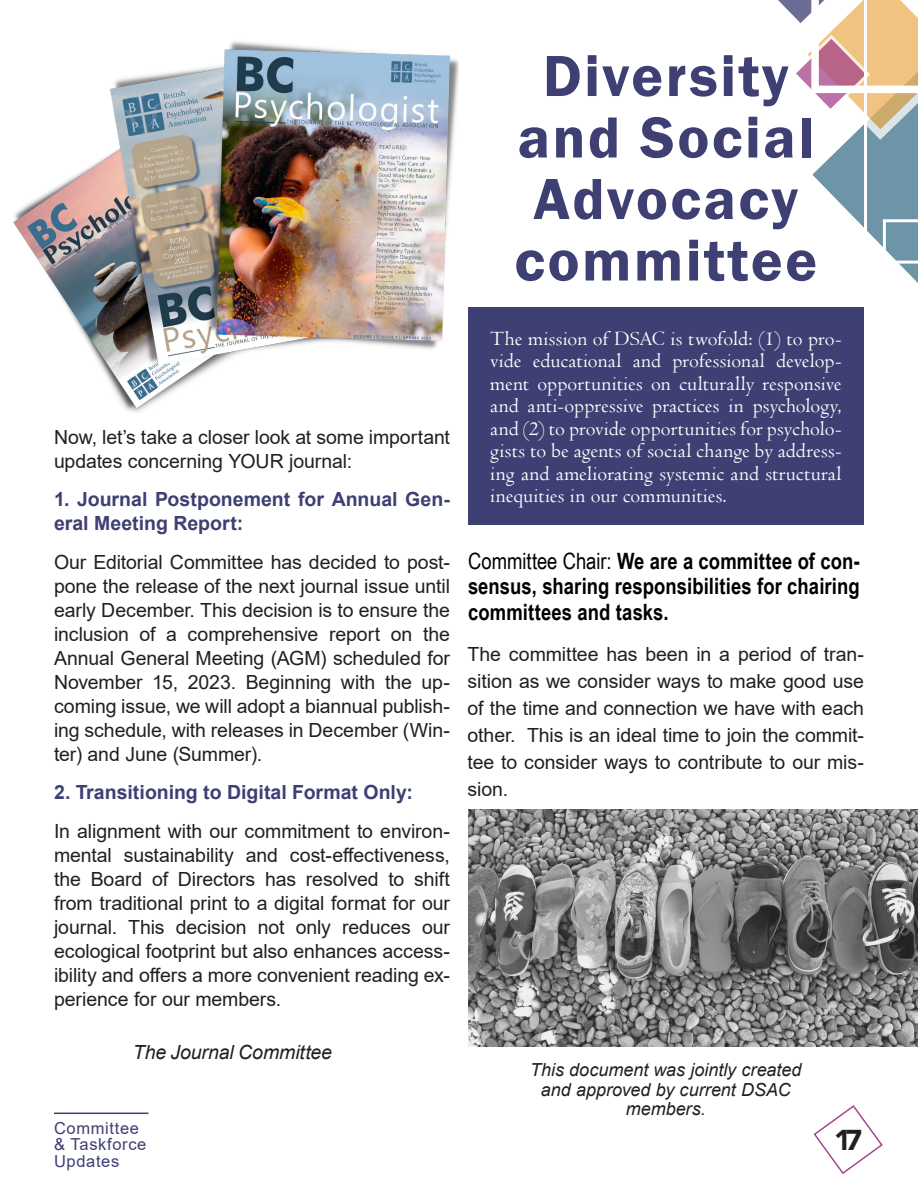
<style>
.page{position:relative;width:918px;height:1188px;background:#fff}
.page>*{position:absolute;margin:0;border:0;box-sizing:border-box;transform-origin:0 0}
.t1{font:600 60px/61.5px "Franklin Gothic";letter-spacing:.04em;color:#3e3f73;text-align:center}
.t2{font:900 28.5px "Avenir";color:#231f20}
.Inside_Pages_References{font:700 22.5px/25.5px "Arial Narrow";letter-spacing:.005em;color:#000;text-align:justify}
.Inside_Pages_References-2{font:21px/22.5px "Centaur";letter-spacing:.01em;color:#fff;text-align:justify}
.Inside_Pages_Article_Body_Text{font:19.5px/24px "Arial";letter-spacing:-.005em;color:#231f20;text-align:justify}
.Inside_Pages_Article_Body_Text-2{font:700 19.5px/24px "Arial";color:#3e3f73}
.Inside_Pages_Article_Body_Text-3{font:italic 19.5px "Arial";letter-spacing:-.005em;color:#231f20}
.Inside_Pages_References-3{font:italic 18px/19.5px "Arial";color:#231f20;text-align:center}
.t3{font:16.5px/16.5px "Arial";letter-spacing:.04em;color:#3e3f73}
.s1{font-weight:400}
</style>
<div class="page">
<svg style="left:813px;top:1105px;width:70px;height:70px"></svg>
<hr style="left:54px;top:1113px;width:94px;height:1px;background:#3e3f73">
<img style="left:13px;top:41px;width:446px;height:371px">
<div style="left:468px;top:308px;width:396px;height:217px;background:#3e4074"></div>
<img style="left:468px;top:809px;width:450px;height:237px">
<svg style="left:751px;top:0;width:167px;height:308px"></svg>
<p class="t1" style="left:514px;top:46px;width:304px">Diversity and Social<br>Advocacy committee</p>
<p class="Inside_Pages_Article_Body_Text" style="left:54px;top:425px;width:398px">Now, let’s take a closer look at some important updates concerning YOUR journal:</p>
<p class="Inside_Pages_Article_Body_Text-2" style="left:54px;top:488px;width:397px">1. Journal Postponement for Annual Gen&shy;eral Meeting Report:</p>
<p class="Inside_Pages_Article_Body_Text" style="left:54px;top:550px;width:398px">Our Editorial Committee has decided to post&shy;pone the release of the next journal issue until early December. This decision is to ensure the inclusion of a comprehensive report on the Annual General Meeting (AGM) scheduled for November 15, 2023. Beginning with the up&shy;coming issue, we will adopt a biannual publish&shy;ing schedule, with releases in December (Win&shy;ter) and June (Summer).</p>
<p class="Inside_Pages_Article_Body_Text-2" style="left:54px;top:781px;width:361px">2. Transitioning to Digital Format Only:</p>
<p class="Inside_Pages_Article_Body_Text" style="left:54px;top:819px;width:398px">In alignment with our commitment to environ&shy;mental sustainability and cost-effectiveness, the Board of Directors has resolved to shift from traditional print to a digital format for our journal. This decision not only reduces our ecological footprint but also enhances access&shy;ibility and offers a more convenient reading ex&shy;perience for our members.</p>
<p class="Inside_Pages_Article_Body_Text-3" style="left:133px;top:1039px;width:201px">The Journal Committee</p>
<p class="t3" style="left:54px;top:1120px;width:94px">Committee &amp; Taskforce<br>Updates</p>
<p class="Inside_Pages_References-2" style="left:490px;top:327px;width:353px">The mission of DSAC is twofold: (1) to pro&shy;vide educational and professional develop&shy;ment opportunities on culturally responsive and anti-oppressive practices in psychology, and (2) to provide opportunities for psycholo&shy;gists to be agents of social change by address&shy;ing and ameliorating systemic and structural inequities in our communities.</p>
<p class="Inside_Pages_References" style="left:468px;top:547px;width:394px"><span class="s1">Committee Chair:</span> We are a committee of con&shy;sensus, sharing responsibilities for chairing committees and tasks.</p>
<p class="Inside_Pages_Article_Body_Text" style="left:468px;top:640px;width:398px;line-height:27px">The committee has been in a period of tran&shy;sition as we consider ways to make good use of the time and connection we have with each other. This is an ideal time to join the commit&shy;tee to consider ways to contribute to our mis&shy;sion.</p>
<p class="Inside_Pages_References-3" style="left:530px;top:1060px;width:273px">This document was jointly created and approved by current DSAC members.</p>
<h2 class="t2" style="left:834px;top:1119px;width:30px">17</h2>
</div>
